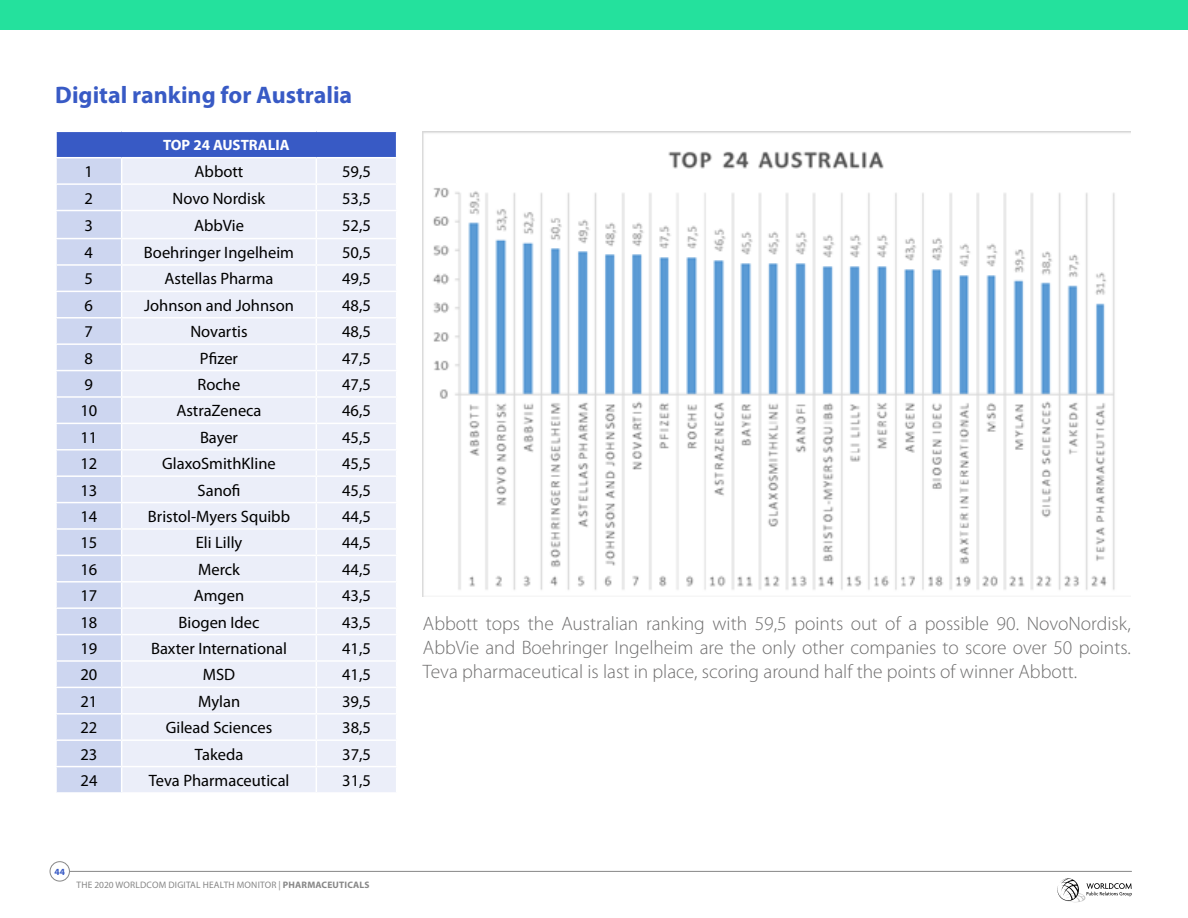
<style>
.page{position:relative;width:1188px;height:918px;background:#fff}
.page>*{position:absolute;margin:0;border:0;box-sizing:border-box;transform-origin:0 0}
.t1{font:700 24px "Myriad Pro";color:#385ac5}
.t2{font:300 19.5px/24px "Myriad Pro";color:#706f6f;text-align:justify}
.t3{font:16.5px "Myriad Pro";color:#000}
.t4{font:700 15px "Myriad Pro";color:#fff}
.t5{font:9.45px "Myriad Pro";letter-spacing:.02em;color:#878787}
.t6{font:700 9.45px "Myriad Pro";color:#385ac5}
.s1{font-weight:700}
</style>
<div class="page">
<svg style="left:1057px;top:878px;width:75px;height:24px"></svg>
<hr style="left:70px;top:871px;width:1062px;height:1px;background:#878787">
<div style="left:50px;top:861px;width:20px;height:20px;border:1px solid #878787;border-radius:50%"></div>
<div style="left:0;top:0;width:1188px;height:30px;background:#24e19d"></div>
<div style="left:56px;top:131px;width:341px;height:27px;background:#385ac5"></div>
<div style="left:122px;top:158px;width:274px;height:634px;background:#ebeef9"></div>
<hr style="left:55px;top:157px;width:67px;height:1px;background:#fff">
<hr style="left:122px;top:157px;width:194px;height:1px;background:#fff">
<hr style="left:316px;top:157px;width:81px;height:1px;background:#fff">
<hr style="left:55px;top:131px;width:67px;height:1px;background:#fff">
<hr style="left:122px;top:131px;width:194px;height:1px;background:#fff">
<hr style="left:316px;top:131px;width:81px;height:1px;background:#fff">
<hr style="left:55px;top:132px;width:2px;height:25px;background:#fff">
<svg style="left:396px;top:132px;width:1px;height:25px"></svg>
<hr style="left:122px;top:291px;width:194px;height:1px;background:#fff">
<hr style="left:122px;top:317px;width:194px;height:2px;background:#fff">
<hr style="left:316px;top:317px;width:81px;height:2px;background:#fff">
<hr style="left:122px;top:343px;width:194px;height:2px;background:#fff">
<hr style="left:316px;top:343px;width:81px;height:2px;background:#fff">
<hr style="left:122px;top:370px;width:194px;height:1px;background:#fff">
<hr style="left:316px;top:370px;width:81px;height:1px;background:#fff">
<hr style="left:122px;top:396px;width:194px;height:2px;background:#fff">
<hr style="left:316px;top:396px;width:81px;height:2px;background:#fff">
<hr style="left:122px;top:423px;width:194px;height:1px;background:#fff">
<hr style="left:316px;top:423px;width:81px;height:1px;background:#fff">
<hr style="left:122px;top:449px;width:194px;height:2px;background:#fff">
<hr style="left:316px;top:449px;width:81px;height:2px;background:#fff">
<hr style="left:122px;top:475px;width:194px;height:2px;background:#fff">
<hr style="left:316px;top:475px;width:81px;height:2px;background:#fff">
<hr style="left:122px;top:502px;width:194px;height:1px;background:#fff">
<hr style="left:316px;top:502px;width:81px;height:1px;background:#fff">
<hr style="left:122px;top:528px;width:194px;height:2px;background:#fff">
<hr style="left:316px;top:528px;width:81px;height:2px;background:#fff">
<hr style="left:122px;top:555px;width:194px;height:1px;background:#fff">
<hr style="left:316px;top:555px;width:81px;height:1px;background:#fff">
<hr style="left:122px;top:581px;width:194px;height:2px;background:#fff">
<hr style="left:316px;top:581px;width:81px;height:2px;background:#fff">
<hr style="left:122px;top:607px;width:194px;height:2px;background:#fff">
<hr style="left:316px;top:607px;width:81px;height:2px;background:#fff">
<hr style="left:122px;top:634px;width:194px;height:1px;background:#fff">
<hr style="left:316px;top:634px;width:81px;height:1px;background:#fff">
<hr style="left:122px;top:660px;width:194px;height:2px;background:#fff">
<hr style="left:316px;top:660px;width:81px;height:2px;background:#fff">
<hr style="left:122px;top:687px;width:194px;height:1px;background:#fff">
<hr style="left:316px;top:687px;width:81px;height:1px;background:#fff">
<hr style="left:122px;top:713px;width:194px;height:2px;background:#fff">
<hr style="left:316px;top:713px;width:81px;height:2px;background:#fff">
<hr style="left:122px;top:739px;width:194px;height:2px;background:#fff">
<hr style="left:316px;top:739px;width:81px;height:2px;background:#fff">
<hr style="left:122px;top:766px;width:194px;height:1px;background:#fff">
<svg style="left:56px;top:158px;width:65px;height:635px;background:#d2daf1"></svg>
<hr style="left:316px;top:766px;width:81px;height:1px;background:#fff">
<svg style="left:316px;top:158px;width:1px;height:634px"></svg>
<hr style="left:55px;top:183px;width:67px;height:2px;background:#fff">
<hr style="left:122px;top:183px;width:194px;height:2px;background:#fff">
<hr style="left:316px;top:183px;width:81px;height:2px;background:#fff">
<hr style="left:55px;top:210px;width:67px;height:1px;background:#fff">
<hr style="left:122px;top:210px;width:194px;height:1px;background:#fff">
<hr style="left:316px;top:210px;width:81px;height:1px;background:#fff">
<hr style="left:55px;top:238px;width:67px;height:1px;background:#fff">
<hr style="left:122px;top:238px;width:194px;height:1px;background:#fff">
<hr style="left:316px;top:238px;width:81px;height:1px;background:#fff">
<hr style="left:55px;top:264px;width:67px;height:2px;background:#fff">
<hr style="left:122px;top:264px;width:194px;height:2px;background:#fff">
<hr style="left:316px;top:264px;width:81px;height:2px;background:#fff">
<hr style="left:55px;top:291px;width:67px;height:1px;background:#fff">
<hr style="left:316px;top:291px;width:81px;height:1px;background:#fff">
<img style="left:423px;top:132px;width:708px;height:464px">
<h1 class="t1" style="left:55px;top:79px;width:299px">Digital ranking for Australia</h1>
<p class="t4" style="left:163px;top:135px;width:128px">TOP 24 AUSTRALIA</p>
<p class="t3" style="left:85px;top:161px;width:10px">1</p>
<p class="t3" style="left:195px;top:161px;width:50px">Abbott</p>
<p class="t3" style="left:342px;top:161px;width:30px">59,5</p>
<p class="t3" style="left:85px;top:188px;width:10px">2</p>
<p class="t3" style="left:173px;top:188px;width:94px">Novo Nordisk</p>
<p class="t3" style="left:342px;top:188px;width:30px">53,5</p>
<p class="t3" style="left:85px;top:215px;width:10px">3</p>
<p class="t3" style="left:194px;top:215px;width:51px">AbbVie</p>
<p class="t3" style="left:342px;top:215px;width:30px">52,5</p>
<p class="t3" style="left:85px;top:242px;width:10px">4</p>
<p class="t3" style="left:144px;top:242px;width:152px">Boehringer Ingelheim</p>
<p class="t3" style="left:342px;top:242px;width:30px">50,5</p>
<p class="t3" style="left:85px;top:269px;width:10px">5</p>
<p class="t3" style="left:165px;top:269px;width:110px">Astellas Pharma</p>
<p class="t3" style="left:342px;top:269px;width:30px">49,5</p>
<p class="t3" style="left:85px;top:295px;width:10px">6</p>
<p class="t3" style="left:144px;top:295px;width:151px">Johnson and Johnson</p>
<p class="t3" style="left:342px;top:295px;width:30px">48,5</p>
<p class="t3" style="left:85px;top:321px;width:10px">7</p>
<p class="t3" style="left:190px;top:321px;width:59px">Novartis</p>
<p class="t3" style="left:342px;top:321px;width:30px">48,5</p>
<p class="t3" style="left:85px;top:348px;width:10px">8</p>
<p class="t3" style="left:200px;top:348px;width:40px">Pfizer</p>
<p class="t3" style="left:342px;top:348px;width:30px">47,5</p>
<p class="t3" style="left:85px;top:374px;width:10px">9</p>
<p class="t3" style="left:198px;top:374px;width:44px">Roche</p>
<p class="t3" style="left:342px;top:374px;width:30px">47,5</p>
<p class="t3" style="left:80px;top:401px;width:18px">10</p>
<p class="t3" style="left:176px;top:401px;width:87px">AstraZeneca</p>
<p class="t3" style="left:342px;top:401px;width:30px">46,5</p>
<p class="t3" style="left:80px;top:427px;width:18px">11</p>
<p class="t3" style="left:200px;top:427px;width:40px">Bayer</p>
<p class="t3" style="left:342px;top:427px;width:30px">45,5</p>
<p class="t3" style="left:80px;top:453px;width:18px">12</p>
<p class="t3" style="left:162px;top:453px;width:115px">GlaxoSmithKline</p>
<p class="t3" style="left:342px;top:453px;width:30px">45,5</p>
<p class="t3" style="left:80px;top:480px;width:18px">13</p>
<p class="t3" style="left:198px;top:480px;width:44px">Sanofi</p>
<p class="t3" style="left:342px;top:480px;width:30px">45,5</p>
<p class="t3" style="left:80px;top:506px;width:18px">14</p>
<p class="t3" style="left:148px;top:506px;width:144px">Bristol-Myers Squibb</p>
<p class="t3" style="left:342px;top:506px;width:30px">44,5</p>
<p class="t3" style="left:80px;top:533px;width:18px">15</p>
<p class="t3" style="left:196px;top:533px;width:48px">Eli Lilly</p>
<p class="t3" style="left:342px;top:533px;width:30px">44,5</p>
<p class="t3" style="left:80px;top:559px;width:18px">16</p>
<p class="t3" style="left:198px;top:559px;width:43px">Merck</p>
<p class="t3" style="left:342px;top:559px;width:30px">44,5</p>
<p class="t3" style="left:80px;top:585px;width:18px">17</p>
<p class="t3" style="left:194px;top:585px;width:52px">Amgen</p>
<p class="t3" style="left:342px;top:585px;width:30px">43,5</p>
<p class="t3" style="left:80px;top:612px;width:18px">18</p>
<p class="t3" style="left:179px;top:612px;width:82px">Biogen Idec</p>
<p class="t3" style="left:342px;top:612px;width:30px">43,5</p>
<p class="t3" style="left:80px;top:638px;width:18px">19</p>
<p class="t3" style="left:151px;top:638px;width:137px">Baxter International</p>
<p class="t3" style="left:342px;top:638px;width:30px">41,5</p>
<p class="t3" style="left:80px;top:665px;width:18px">20</p>
<p class="t3" style="left:203px;top:665px;width:34px">MSD</p>
<p class="t3" style="left:342px;top:665px;width:30px">41,5</p>
<p class="t3" style="left:80px;top:691px;width:18px">21</p>
<p class="t3" style="left:198px;top:691px;width:44px">Mylan</p>
<p class="t3" style="left:342px;top:691px;width:30px">39,5</p>
<p class="t3" style="left:81px;top:717px;width:18px">22</p>
<p class="t3" style="left:166px;top:717px;width:108px">Gilead Sciences</p>
<p class="t3" style="left:342px;top:717px;width:30px">38,5</p>
<p class="t3" style="left:81px;top:744px;width:18px">23</p>
<p class="t3" style="left:195px;top:744px;width:50px">Takeda</p>
<p class="t3" style="left:342px;top:744px;width:30px">37,5</p>
<p class="t3" style="left:81px;top:770px;width:18px">24</p>
<p class="t3" style="left:149px;top:770px;width:142px">Teva Pharmaceutical</p>
<p class="t3" style="left:342px;top:770px;width:30px">31,5</p>
<p class="t6" style="left:55px;top:866px;width:12px">44</p>
<p class="t5" style="left:77px;top:879px;width:295px">THE 2020 WORLDCOM DIGITAL HEALTH MONITOR | <span class="s1">PHARMACEUTICALS</span></p>
<p class="t2" style="left:423px;top:611px;width:709px">Abbott tops the Australian ranking with 59,5 points out of a possible 90. NovoNordisk, AbbVie and Boehringer Ingelheim are the only other companies to score over 50 points.<br>Teva pharmaceutical is last in place, scoring around half the points of winner Abbott.</p>
</div>
